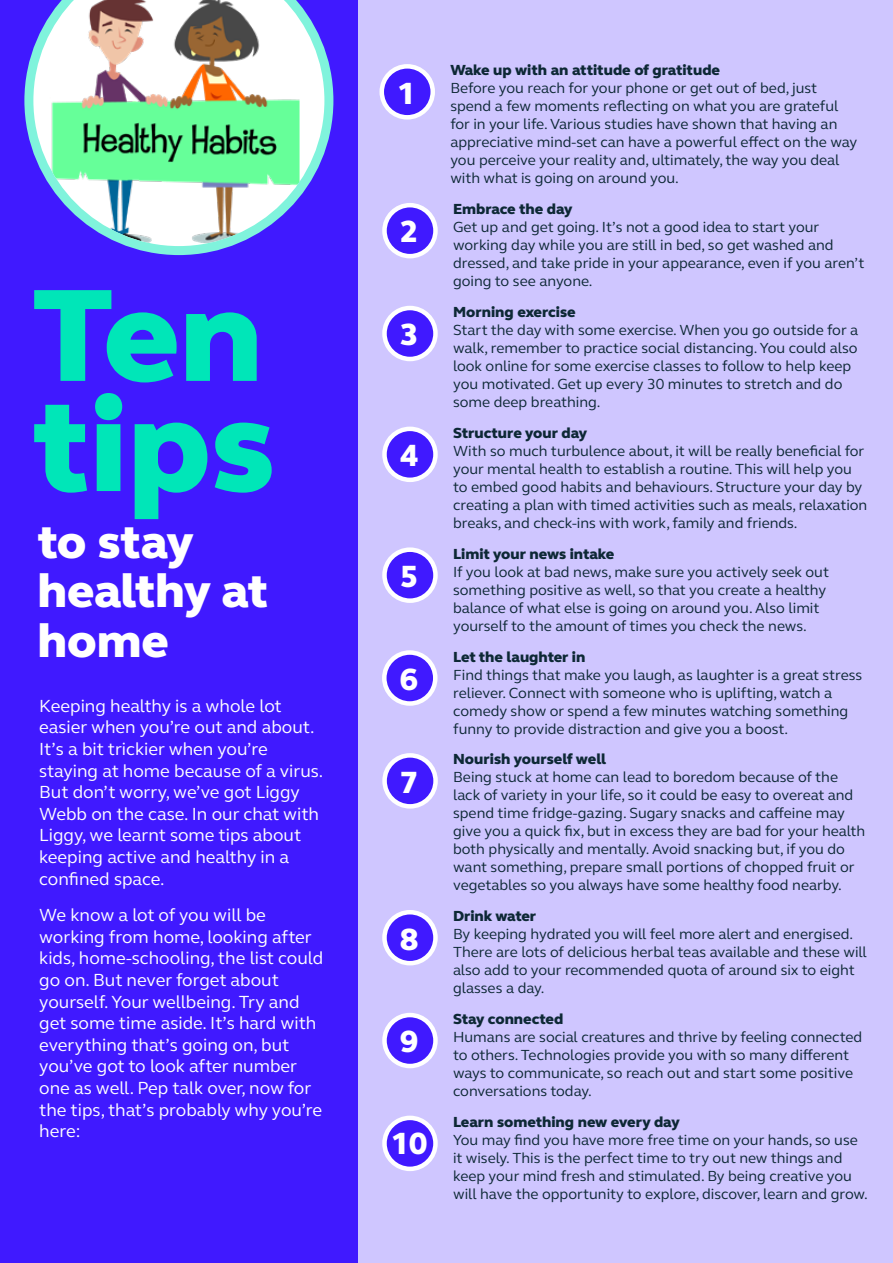
<style>
.page{position:relative;width:893px;height:1263px;background:#fff}
.page>*{position:absolute;margin:0;border:0;box-sizing:border-box;transform-origin:0 0}
.t1{font:800 135px/110.1px "FS Elliot Pro";color:#00e6b8}
.t2{font:800 48px/49.5px "FS Elliot Pro";letter-spacing:-.005em;color:#fff}
.t3{font:800 31.5px "FS Elliot Pro";color:#fff}
.t4{font:18px/21.6px "FS Elliot";color:#fff}
.t5{font:15px/18px "FS Elliot";color:#0d2835}
.t6{font:800 15px "FS Elliot Pro";color:#0d2835}
</style>
<div class="page">
<div style="left:331px;top:0;width:562px;height:1263px;background:#cfc6ff"></div>
<div style="left:0;top:0;width:358px;height:1263px;background:#4019ff"></div>
<div style="left:382px;top:66px;width:51px;height:51px;background:#4019ff;border-radius:50%"></div>
<div style="left:379px;top:64px;width:56px;height:56px;border:4px solid #fff;border-radius:50%"></div>
<div style="left:384px;top:205px;width:51px;height:51px;background:#4019ff;border-radius:50%"></div>
<div style="left:382px;top:203px;width:56px;height:55px;border:4px solid #fff;border-radius:50%"></div>
<div style="left:384px;top:308px;width:51px;height:51px;background:#4019ff;border-radius:50%"></div>
<div style="left:382px;top:306px;width:56px;height:55px;border:4px solid #fff;border-radius:50%"></div>
<div style="left:384px;top:429px;width:51px;height:51px;background:#4019ff;border-radius:50%"></div>
<div style="left:382px;top:427px;width:56px;height:55px;border:4px solid #fff;border-radius:50%"></div>
<div style="left:384px;top:550px;width:51px;height:51px;background:#4019ff;border-radius:50%"></div>
<div style="left:382px;top:547px;width:56px;height:56px;border:4px solid #fff;border-radius:50%"></div>
<div style="left:384px;top:652px;width:51px;height:51px;background:#4019ff;border-radius:50%"></div>
<div style="left:382px;top:650px;width:55px;height:56px;border:4px solid #fff;border-radius:50%"></div>
<div style="left:385px;top:755px;width:51px;height:51px;background:#4019ff;border-radius:50%"></div>
<div style="left:382px;top:753px;width:56px;height:56px;border:4px solid #fff;border-radius:50%"></div>
<div style="left:384px;top:912px;width:51px;height:51px;background:#4019ff;border-radius:50%"></div>
<div style="left:382px;top:910px;width:56px;height:55px;border:4px solid #fff;border-radius:50%"></div>
<div style="left:384px;top:1015px;width:51px;height:51px;background:#4019ff;border-radius:50%"></div>
<div style="left:382px;top:1013px;width:56px;height:55px;border:4px solid #fff;border-radius:50%"></div>
<div style="left:384px;top:1118px;width:51px;height:51px;background:#4019ff;border-radius:50%"></div>
<div style="left:382px;top:1116px;width:56px;height:55px;border:4px solid #fff;border-radius:50%"></div>
<svg style="left:24px;top:0;width:309px;height:255px"></svg>
<h1 class="t1" style="left:32px;top:279px;width:245px">Ten tips</h1>
<h2 class="t2" style="left:37px;top:517px;width:232px">to stay healthy at home</h2>
<p class="t4" style="left:39px;top:694px;width:286px">Keeping healthy is a whole lot easier when you’re out and about.<br>It’s a bit trickier when you’re staying at home because of a virus.<br>But don’t worry, we’ve got Liggy<br>Webb on the case. In our chat with<br>Liggy, we learnt some tips about keeping active and healthy in a confined space.</p>
<p class="t4" style="left:39px;top:904px;width:285px">We know a lot of you will be working from home, looking after kids, home-schooling, the list could go on. But never forget about yourself. Your wellbeing. Try and get some time aside. It’s hard with everything that’s going on, but you’ve got to look after number one as well. Pep talk over, now for the tips, that’s probably why you’re here:</p>
<h3 class="t3" style="left:397px;top:72px;width:20px">1</h3>
<h3 class="t3" style="left:400px;top:211px;width:20px">2</h3>
<h3 class="t3" style="left:400px;top:314px;width:20px">3</h3>
<h3 class="t3" style="left:400px;top:434px;width:20px">4</h3>
<h3 class="t3" style="left:400px;top:555px;width:20px">5</h3>
<h3 class="t3" style="left:400px;top:658px;width:20px">6</h3>
<h3 class="t3" style="left:400px;top:761px;width:20px">7</h3>
<h3 class="t3" style="left:400px;top:918px;width:20px">8</h3>
<h3 class="t3" style="left:400px;top:1020px;width:20px">9</h3>
<h3 class="t3" style="left:391px;top:1122px;width:38px">10</h3>
<p class="t6" style="left:450px;top:60px;width:271px">Wake up with an attitude of gratitude</p>
<p class="t5" style="left:450px;top:79px;width:408px">Before you reach for your phone or get out of bed, just spend a few moments reflecting on what you are grateful for in your life. Various studies have shown that having an appreciative mind-set can have a powerful effect on the way you perceive your reality and, ultimately, the way you deal with what is going on around you.</p>
<p class="t6" style="left:453px;top:199px;width:121px">Embrace the day</p>
<p class="t5" style="left:453px;top:218px;width:413px">Get up and get going. It’s not a good idea to start your working day while you are still in bed, so get washed and dressed, and take pride in your appearance, even if you aren’t going to see anyone.</p>
<p class="t6" style="left:453px;top:302px;width:124px">Morning exercise</p>
<p class="t5" style="left:453px;top:321px;width:407px">Start the day with some exercise. When you go outside for a walk, remember to practice social distancing. You could also look online for some exercise classes to follow to help keep you motivated. Get up every 30 minutes to stretch and do some deep breathing.</p>
<p class="t6" style="left:453px;top:423px;width:136px">Structure your day</p>
<p class="t5" style="left:453px;top:441px;width:416px">With so much turbulence about, it will be really beneficial for your mental health to establish a routine. This will help you to embed good habits and behaviours. Structure your day by creating a plan with timed activities such as meals, relaxation breaks, and check-ins with work, family and friends.</p>
<p class="t6" style="left:453px;top:544px;width:163px">Limit your news intake</p>
<p class="t5" style="left:453px;top:562px;width:377px">If you look at bad news, make sure you actively seek out something positive as well, so that you create a healthy balance of what else is going on around you. Also limit yourself to the amount of times you check the news.</p>
<p class="t6" style="left:453px;top:646px;width:134px">Let the laughter in</p>
<p class="t5" style="left:453px;top:665px;width:411px">Find things that make you laugh, as laughter is a great stress reliever. Connect with someone who is uplifting, watch a comedy show or spend a few minutes watching something funny to provide distraction and give you a boost.</p>
<p class="t6" style="left:453px;top:749px;width:154px">Nourish yourself well</p>
<p class="t5" style="left:453px;top:768px;width:414px">Being stuck at home can lead to boredom because of the lack of variety in your life, so it could be easy to overeat and spend time fridge-gazing. Sugary snacks and caffeine may give you a quick fix, but in excess they are bad for your health both physically and mentally. Avoid snacking but, if you do want something, prepare small portions of chopped fruit or vegetables so you always have some healthy food nearby.</p>
<p class="t6" style="left:453px;top:906px;width:85px">Drink water</p>
<p class="t5" style="left:453px;top:925px;width:415px">By keeping hydrated you will feel more alert and energised.<br>There are lots of delicious herbal teas available and these will also add to your recommended quota of around six to eight glasses a day.</p>
<p class="t6" style="left:453px;top:1009px;width:112px">Stay connected</p>
<p class="t5" style="left:453px;top:1027px;width:411px">Humans are social creatures and thrive by feeling connected to others. Technologies provide you with so many different ways to communicate, so reach out and start some positive conversations today.</p>
<p class="t6" style="left:453px;top:1112px;width:228px">Learn something new every day</p>
<p class="t5" style="left:453px;top:1130px;width:416px">You may find you have more free time on your hands, so use it wisely. This is the perfect time to try out new things and keep your mind fresh and stimulated. By being creative you will have the opportunity to explore, discover, learn and grow.</p>
</div>
